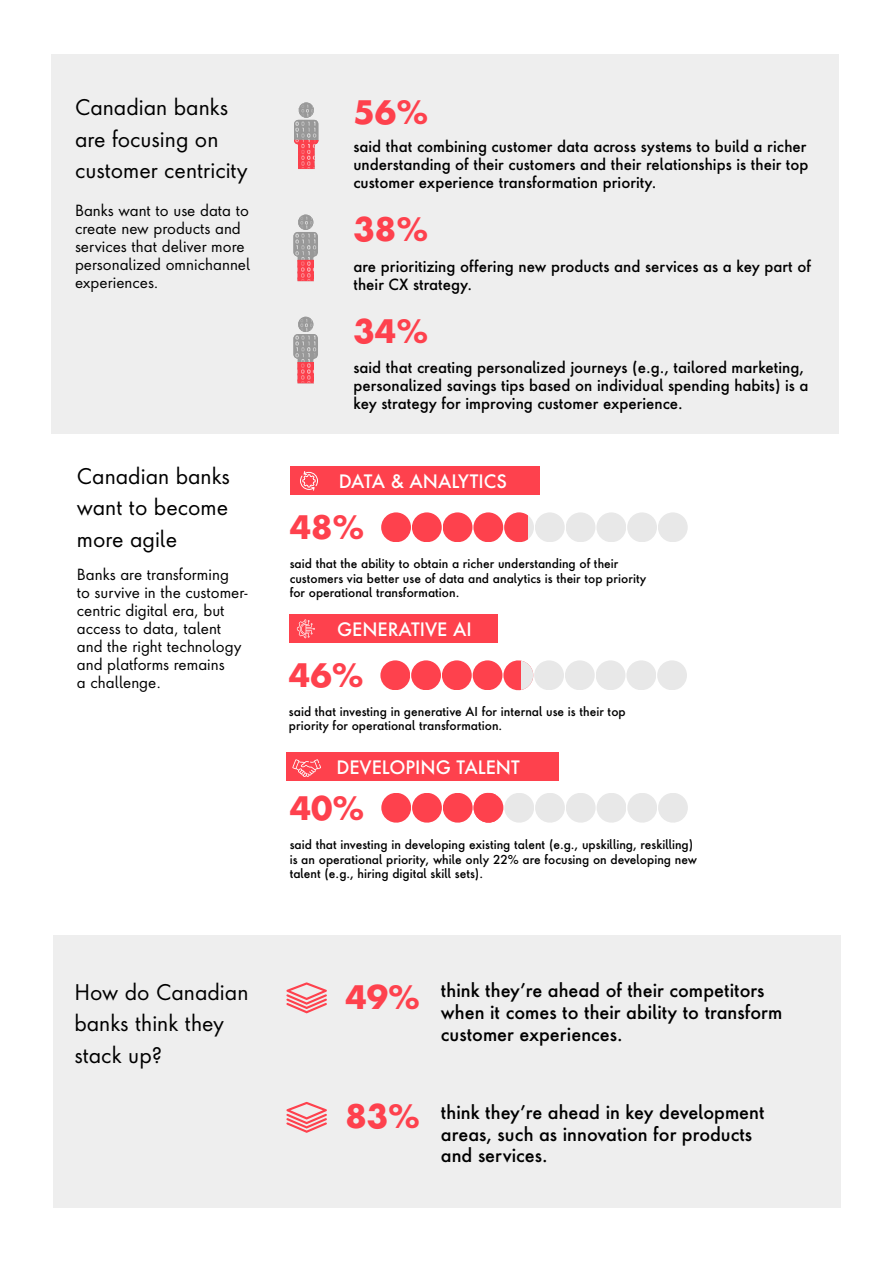
<style>
.page{position:relative;width:893px;height:1263px;background:#fff}
.page>*{position:absolute;margin:0;border:0;box-sizing:border-box;transform-origin:0 0}
.digit_ps_red{font:700 31.5px "Futura Next";color:#fe414d}
.t1{font:21px/31.5px "Futura Next";color:#000}
.t2{font:500 18px/21.6px "Futura Next";color:#000}
.h3_white{font:500 18px "Futura Next";color:#fff}
.t3{font:500 15px/18px "Futura Next";color:#000}
.body_copy{font:15px/18px "Futura Next";color:#000}
.body_copy_orange{font:500 12px/14.4px "Futura Next";color:#000}
</style>
<div class="page">
<div style="left:52px;top:54px;width:787px;height:380px;background:#eee"></div>
<div style="left:290px;top:467px;width:249px;height:28px;background:#fe414d"></div>
<div style="left:289px;top:615px;width:208px;height:28px;background:#fe414d"></div>
<svg style="left:381px;top:512px;width:307px;height:30px"></svg>
<svg style="left:380px;top:660px;width:307px;height:31px"></svg>
<svg style="left:300px;top:471px;width:18px;height:20px"></svg>
<svg style="left:297px;top:619px;width:18px;height:19px"></svg>
<svg style="left:381px;top:792px;width:307px;height:31px"></svg>
<div style="left:53px;top:935px;width:787px;height:272px;background:#eee"></div>
<svg style="left:286px;top:982px;width:41px;height:31px"></svg>
<svg style="left:286px;top:1102px;width:41px;height:31px"></svg>
<svg style="left:294px;top:120px;width:25px;height:49px"></svg>
<img style="left:299px;top:102px;width:15px;height:16px;border-radius:8px">
<div style="left:286px;top:753px;width:273px;height:28px;background:#fe414d"></div>
<svg style="left:292px;top:759px;width:29px;height:18px"></svg>
<svg style="left:293px;top:232px;width:25px;height:49px"></svg>
<img style="left:298px;top:260px;width:16px;height:20px">
<img style="left:298px;top:215px;width:15px;height:15px;border-radius:8px">
<svg style="left:293px;top:334px;width:25px;height:49px"></svg>
<img style="left:298px;top:362px;width:16px;height:20px">
<img style="left:298px;top:317px;width:15px;height:15px;border-radius:8px">
<p class="t1" style="left:75px;top:91px;width:174px">Canadian banks are focusing on customer centricity</p>
<p class="body_copy" style="left:75px;top:201px;width:177px">Banks want to use data to create new products and services that deliver more personalized omnichannel experiences.</p>
<p class="t1" style="left:77px;top:459px;width:155px;text-align:justify">Canadian banks want to become more agile</p>
<p class="body_copy" style="left:77px;top:565px;width:172px">Banks are transforming<br>to survive in the customer&shy;centric digital era, but access to data, talent and the right technology and platforms remains<br>a challenge.</p>
<p class="digit_ps_red" style="left:353px;top:91px;width:76px">56%</p>
<p class="t3" style="left:353px;top:137px;width:457px">said that combining customer data across systems to build a richer understanding of their customers and their relationships is their top customer experience transformation priority.</p>
<p class="digit_ps_red" style="left:353px;top:208px;width:76px">38%</p>
<p class="t3" style="left:353px;top:258px;width:459px">are prioritizing offering new products and services as a key part of their CX strategy.</p>
<p class="digit_ps_red" style="left:353px;top:310px;width:76px">34%</p>
<p class="t3" style="left:353px;top:358px;width:457px">said that creating personalized journeys (e.g., tailored marketing, personalized savings tips based on individual spending habits) is a key strategy for improving customer experience.</p>
<p class="h3_white" style="left:339px;top:470px;width:170px">DATA &amp; ANALYTICS</p>
<p class="digit_ps_red" style="left:290px;top:506px;width:76px">48%</p>
<p class="body_copy_orange" style="left:290px;top:556px;width:358px">said that the ability to obtain a richer understanding of their customers via better use of data and analytics is their top priority for operational transformation.</p>
<p class="h3_white" style="left:337px;top:618px;width:136px">GENERATIVE AI</p>
<p class="digit_ps_red" style="left:289px;top:654px;width:76px">46%</p>
<p class="body_copy_orange" style="left:289px;top:704px;width:338px">said that investing in generative AI for internal use is their top priority for operational transformation.</p>
<p class="h3_white" style="left:336px;top:756px;width:185px">DEVELOPING TALENT</p>
<p class="digit_ps_red" style="left:290px;top:787px;width:76px">40%</p>
<p class="body_copy_orange" style="left:290px;top:837px;width:409px">said that investing in developing existing talent (e.g., upskilling, reskilling) is an operational priority, while only 22% are focusing on developing new talent (e.g., hiring digital skill sets).</p>
<p class="t1" style="left:74px;top:975px;width:176px">How do Canadian banks think they stack up?</p>
<p class="digit_ps_red" style="left:345px;top:976px;width:76px">49%</p>
<p class="digit_ps_red" style="left:345px;top:1095px;width:76px">83%</p>
<p class="t2" style="left:441px;top:980px;width:343px">think they’re ahead of their competitors when it comes to their ability to transform customer experiences.</p>
<p class="t2" style="left:441px;top:1101px;width:325px">think they’re ahead in key development areas, such as innovation for products and services.</p>
</div>
